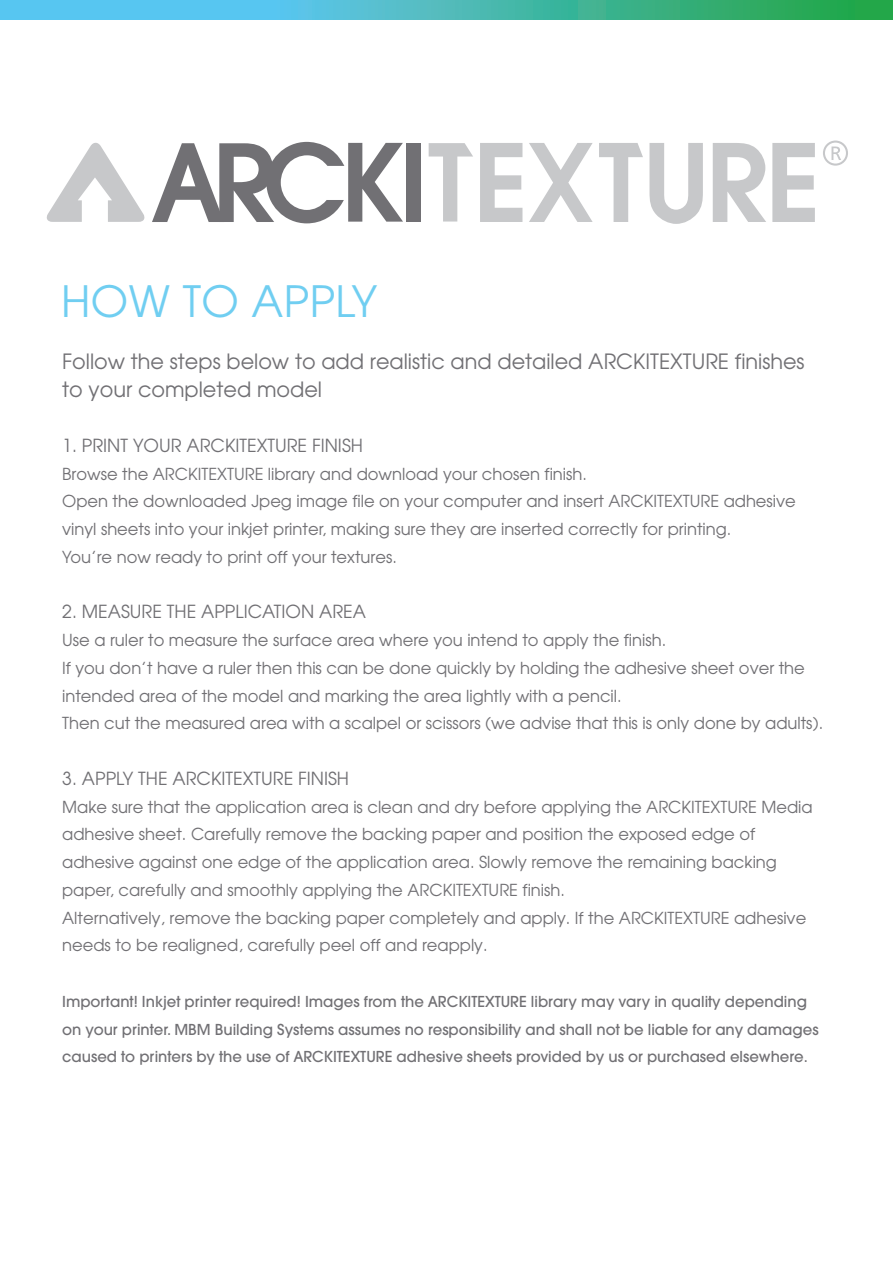
<style>
.page{position:relative;width:893px;height:1263px;background:#fff}
.page>*{position:absolute;margin:0;border:0;box-sizing:border-box;transform-origin:0 0}
.t1{font:43.05px "Avant Garde";letter-spacing:.01em;color:#70cef1}
.t2{font:21px/27.8px "Avant Garde";color:#717074}
.t3{font:18px "Avant Garde";color:#717074}
.t4{font:16.5px/27.8px "Avant Garde";color:#717074}
.t5{font:500 15px/27.8px "Avant Garde";color:#717074}
</style>
<div class="page">
<svg style="left:46px;top:142px;width:99px;height:80px"></svg>
<svg style="left:823px;top:141px;width:25px;height:25px"></svg>
<div style="left:407px;top:143px;width:14px;height:79px;background:#717074"></div>
<svg style="left:429px;top:143px;width:44px;height:79px"></svg>
<svg style="left:152px;top:142px;width:251px;height:81px"></svg>
<svg style="left:480px;top:143px;width:42px;height:79px"></svg>
<svg style="left:529px;top:143px;width:64px;height:79px"></svg>
<svg style="left:599px;top:143px;width:44px;height:79px"></svg>
<svg style="left:649px;top:143px;width:54px;height:81px"></svg>
<svg style="left:713px;top:143px;width:53px;height:79px"></svg>
<svg style="left:772px;top:143px;width:43px;height:79px"></svg>
<svg style="left:0;top:0;width:893px;height:19px"></svg>
<h1 class="t1" style="left:61px;top:275px;width:318px">HOW TO APPLY</h1>
<p class="t2" style="left:62px;top:347px;width:744px">Follow the steps below to add realistic and detailed ARCKITEXTURE finishes to your completed model</p>
<p class="t3" style="left:62px;top:434px;width:302px">1. PRINT YOUR ARCKITEXTURE FINISH</p>
<p class="t4" style="left:62px;top:459px;width:735px">Browse the ARCKITEXTURE library and download your chosen finish.<br>Open the downloaded Jpeg image file on your computer and insert ARCKITEXTURE adhesive vinyl sheets into your inkjet printer, making sure they are inserted correctly for printing.<br>You’re now ready to print off your textures.</p>
<p class="t3" style="left:62px;top:601px;width:305px">2. MEASURE THE APPLICATION AREA</p>
<p class="t4" style="left:62px;top:626px;width:762px">Use a ruler to measure the surface area where you intend to apply the finish.<br>If you don’t have a ruler then this can be done quickly by holding the adhesive sheet over the intended area of the model and marking the area lightly with a pencil.<br>Then cut the measured area with a scalpel or scissors (we advise that this is only done by adults).</p>
<p class="t3" style="left:62px;top:767px;width:288px">3. APPLY THE ARCKITEXTURE FINISH</p>
<p class="t4" style="left:62px;top:792px;width:752px">Make sure that the application area is clean and dry before applying the ARCKITEXTURE Media adhesive sheet. Carefully remove the backing paper and position the exposed edge of adhesive against one edge of the application area. Slowly remove the remaining backing paper, carefully and smoothly applying the ARCKITEXTURE finish.<br>Alternatively, remove the backing paper completely and apply. If the ARCKITEXTURE adhesive needs to be realigned, carefully peel off and reapply.</p>
<p class="t5" style="left:62px;top:987px;width:758px">Important! Inkjet printer required! Images from the ARCKITEXTURE library may vary in quality depending on your printer. MBM Building Systems assumes no responsibility and shall not be liable for any damages caused to printers by the use of ARCKITEXTURE adhesive sheets provided by us or purchased elsewhere.</p>
</div>
